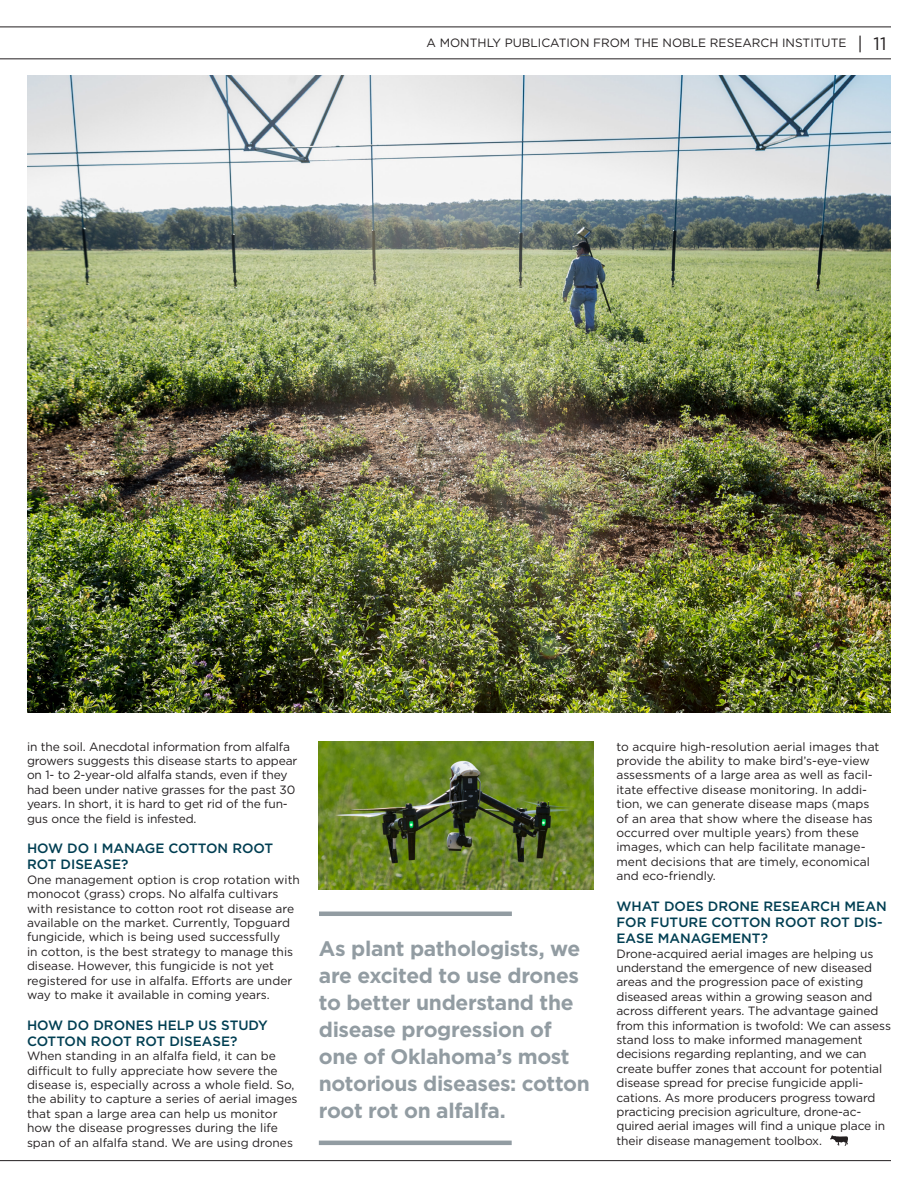
<style>
.page{position:relative;width:918px;height:1188px;background:#fff}
.page>*{position:absolute;margin:0;border:0;box-sizing:border-box;transform-origin:0 0}
.t1{font:700 21px/27px "Gotham";letter-spacing:-.02em;color:#929ca2}
.t2{font:500 13.5px/16.2px "Gotham";color:#003e52}
.t3{font:12px/14.4px "Gotham";letter-spacing:-.01em;color:#231f20}
.s1{font-size:18px}
</style>
<div class="page">
<hr style="left:0;top:58px;width:891px;height:1px;background:#231f20">
<hr style="left:0;top:27px;width:891px;height:1px;background:#231f20">
<hr style="left:0;top:1160px;width:891px;height:1px;background:#231f20">
<img style="left:27px;top:76px;width:864px;height:637px">
<img style="left:319px;top:741px;width:274px;height:149px">
<img style="left:831px;top:1135px;width:16px;height:10px">
<hr style="left:319px;top:912px;width:193px;height:4px;background:#929ca2">
<hr style="left:319px;top:1141px;width:193px;height:4px;background:#929ca2">
<p class="t3" style="left:427px;top:35px;width:461px">A MONTHLY PUBLICATION FROM THE NOBLE RESEARCH INSTITUTE <span class="s1">| 11</span></p>
<p class="t3" style="left:27px;top:739px;width:272px">in the soil. Anecdotal information from alfalfa growers suggests this disease starts to appear on 1- to 2-year-old alfalfa stands, even if they had been under native grasses for the past 30 years. In short, it is hard to get rid of the fun&shy;gus once the field is infested.</p>
<p class="t2" style="left:27px;top:840px;width:248px">HOW DO I MANAGE COTTON ROOT<br>ROT DISEASE?</p>
<p class="t3" style="left:27px;top:872px;width:274px">One management option is crop rotation with monocot (grass) crops. No alfalfa cultivars with resistance to cotton root rot disease are available on the market. Currently, Topguard fungicide, which is being used successfully<br>in cotton, is the best strategy to manage this disease. However, this fungicide is not yet registered for use in alfalfa. Efforts are under way to make it available in coming years.</p>
<p class="t2" style="left:27px;top:1017px;width:242px">HOW DO DRONES HELP US STUDY<br>COTTON ROOT ROT DISEASE?</p>
<p class="t3" style="left:27px;top:1049px;width:272px">When standing in an alfalfa field, it can be difficult to fully appreciate how severe the disease is, especially across a whole field. So, the ability to capture a series of aerial images that span a large area can help us monitor how the disease progresses during the life span of an alfalfa stand. We are using drones</p>
<h1 class="t1" style="left:319px;top:935px;width:273px">As plant pathologists, we are excited to use drones to better understand the disease progression of one of Oklahoma’s most notorious diseases: cotton root rot on alfalfa.</h1>
<p class="t3" style="left:616px;top:739px;width:264px">to acquire high-resolution aerial images that provide the ability to make bird’s-eye-view assessments of a large area as well as facil&shy;itate effective disease monitoring. In addi&shy;tion, we can generate disease maps (maps of an area that show where the disease has occurred over multiple years) from these images, which can help facilitate manage&shy;ment decisions that are timely, economical and eco-friendly.</p>
<p class="t2" style="left:616px;top:898px;width:272px">WHAT DOES DRONE RESEARCH MEAN<br>FOR FUTURE COTTON ROOT ROT DIS-<br>EASE MANAGEMENT?</p>
<p class="t3" style="left:616px;top:946px;width:276px">Drone-acquired aerial images are helping us understand the emergence of new diseased areas and the progression pace of existing diseased areas within a growing season and across different years. The advantage gained from this information is twofold: We can assess stand loss to make informed management decisions regarding replanting, and we can create buffer zones that account for potential disease spread for precise fungicide appli&shy;cations. As more producers progress toward practicing precision agriculture, drone-ac&shy;quired aerial images will find a unique place in their disease management toolbox.</p>
</div>
